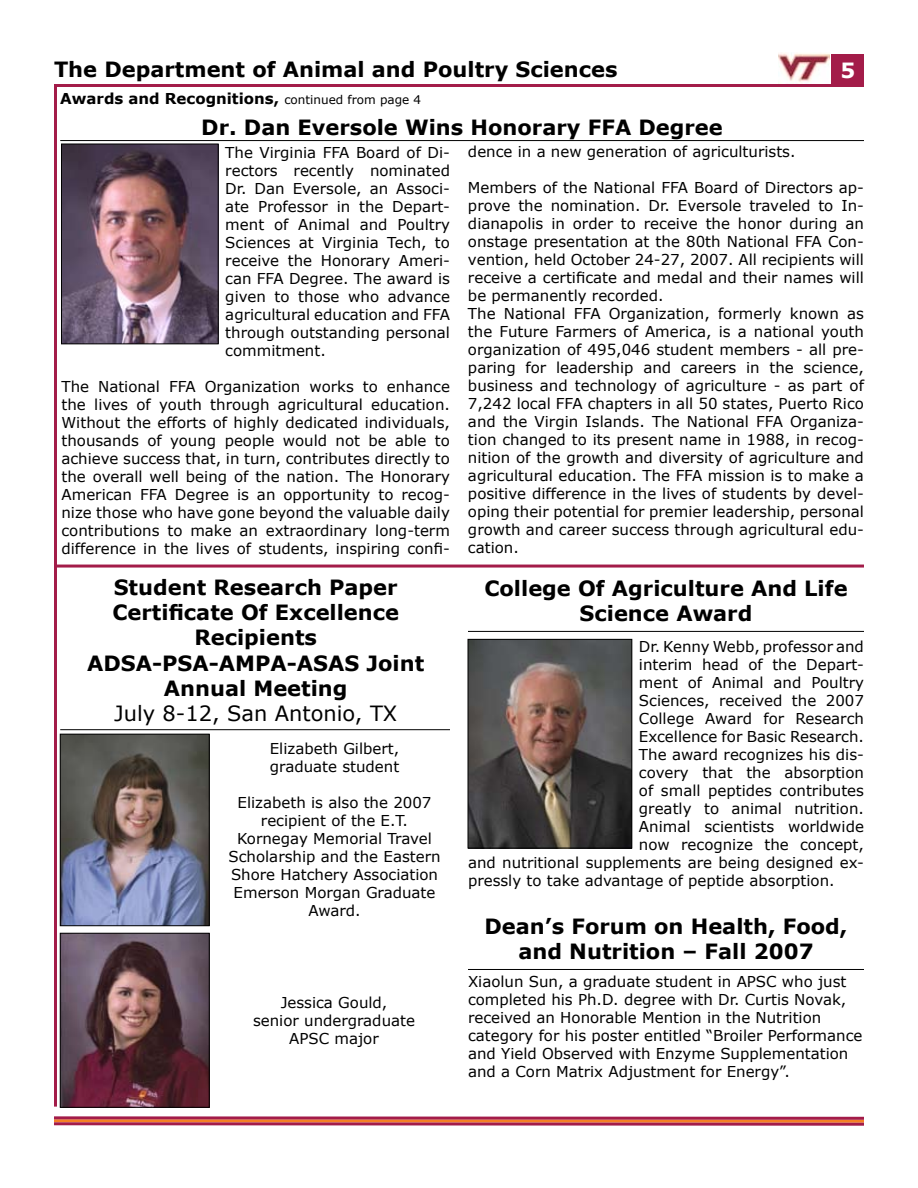
<style>
.page{position:relative;width:918px;height:1188px;background:#fff}
.page>*{position:absolute;margin:0;border:0;box-sizing:border-box;transform-origin:0 0}
.t1{font:700 21px/25.2px "Verdana";color:#000;text-align:center}
.t2{font:21px "Verdana";color:#000}
.t3{font:700 21px "Verdana";color:#fff}
.t4{font:15px/18px "Verdana";color:#000}
.t5{font:700 15px "Verdana";color:#000}
.s1{font-weight:400;font-size:12px}
</style>
<div class="page">
<hr style="left:54px;top:84px;width:810px;height:3px;background:#a31c49">
<hr style="left:54px;top:86px;width:3px;height:1021px;background:#a31c49">
<div style="left:832px;top:54px;width:32px;height:32px;background:#a31c49"></div>
<img style="left:778px;top:53px;width:52px;height:30px">
<img style="left:63px;top:146px;width:154px;height:196px">
<div style="left:61px;top:144px;width:158px;height:200px;border:1px solid #000"></div>
<hr style="left:54px;top:1119px;width:810px;height:4px;background:#f58023">
<svg style="left:54px;top:1122px;width:810px;height:4px;background:#b84c67"></svg>
<svg style="left:54px;top:1116px;width:810px;height:4px;background:#b94c69"></svg>
<img style="left:62px;top:736px;width:146px;height:188px">
<div style="left:60px;top:734px;width:150px;height:192px;border:1px solid #000"></div>
<img style="left:62px;top:935px;width:146px;height:171px">
<div style="left:60px;top:933px;width:150px;height:175px;border:1px solid #000"></div>
<img style="left:470px;top:641px;width:160px;height:205px">
<div style="left:468px;top:639px;width:164px;height:209px;border:1px solid #000"></div>
<hr style="left:60px;top:140px;width:804px;height:1px;background:#000">
<hr style="left:60px;top:729px;width:390px;height:1px;background:#000">
<hr style="left:468px;top:631px;width:396px;height:1px;background:#000">
<hr style="left:54px;top:565px;width:810px;height:3px;background:#a31c49">
<hr style="left:468px;top:969px;width:396px;height:1px;background:#000">
<h1 class="t1" style="left:54px;top:56px;width:565px">The Department of Animal and Poultry Sciences</h1>
<h1 class="t3" style="left:840px;top:57px;width:16px">5</h1>
<h1 class="t1" style="left:201px;top:114px;width:523px">Dr. Dan Eversole Wins Honorary FFA Degree</h1>
<p class="t4" style="left:225px;top:143px;width:226px;text-align:justify">The Virginia FFA Board of Di&shy;rectors recently nominated Dr. Dan Eversole, an Associ&shy;ate Professor in the Depart&shy;ment of Animal and Poultry Sciences at Virginia Tech, to receive the Honorary Ameri&shy;can FFA Degree. The award is given to those who advance agricultural education and FFA through outstanding personal commitment.</p>
<p class="t4" style="left:61px;top:377px;width:390px;text-align:justify">The National FFA Organization works to enhance the lives of youth through agricultural education.<br>Without the efforts of highly dedicated individuals, thousands of young people would not be able to achieve success that, in turn, contributes directly to the overall well being of the nation. The Honorary American FFA Degree is an opportunity to recog&shy;nize those who have gone beyond the valuable daily contributions to make an extraordinary long-term difference in the lives of students, inspiring confi-</p>
<p class="t5" style="left:60px;top:89px;width:363px">Awards and Recognitions, <span class="s1">continued from page 4</span></p>
<p class="t4" style="left:468px;top:142px;width:329px">dence in a new generation of agriculturists.</p>
<p class="t4" style="left:468px;top:178px;width:398px">Members of the National FFA Board of Directors ap&shy;prove the nomination. Dr. Eversole traveled to In&shy;dianapolis in order to receive the honor during an onstage presentation at the 80th National FFA Con&shy;vention, held October 24-27, 2007. All recipients will receive a certificate and medal and their names will be permanently recorded.<br>The National FFA Organization, formerly known as the Future Farmers of America, is a national youth organization of 495,046 student members - all pre&shy;paring for leadership and careers in the science, business and technology of agriculture - as part of 7,242 local FFA chapters in all 50 states, Puerto Rico and the Virgin Islands. The National FFA Organiza&shy;tion changed to its present name in 1988, in recog&shy;nition of the growth and diversity of agriculture and agricultural education. The FFA mission is to make a positive difference in the lives of students by devel&shy;oping their potential for premier leadership, personal growth and career success through agricultural edu&shy;cation.</p>
<h1 class="t1" style="left:87px;top:574px;width:339px">Student Research Paper<br>Certificate Of Excellence<br>Recipients<br>ADSA-PSA-AMPA-ASAS Joint<br>Annual Meeting</h1>
<h1 class="t2" style="left:114px;top:700px;width:285px">July 8-12, San Antonio, TX</h1>
<p class="t4" style="left:270px;top:739px;width:131px">Elizabeth Gilbert, graduate student</p>
<p class="t4" style="left:229px;top:793px;width:214px;text-align:center">Elizabeth is also the 2007 recipient of the E.T.<br>Kornegay Memorial Travel<br>Scholarship and the Eastern<br>Shore Hatchery Association<br>Emerson Morgan Graduate<br>Award.</p>
<p class="t4" style="left:253px;top:993px;width:164px;text-align:center">Jessica Gould,<br>senior undergraduate<br>APSC major</p>
<h1 class="t1" style="left:484px;top:575px;width:365px">College Of Agriculture And Life<br>Science Award</h1>
<p class="t4" style="left:639px;top:637px;width:227px">Dr. Kenny Webb, professor and</p>
<p class="t4" style="left:639px;top:655px;width:227px">interim head of the Depart-</p>
<p class="t4" style="left:639px;top:673px;width:227px">ment of Animal and Poultry</p>
<p class="t4" style="left:639px;top:691px;width:227px">Sciences, received the 2007</p>
<p class="t4" style="left:639px;top:709px;width:227px">College Award for Research</p>
<p class="t4" style="left:639px;top:727px;width:227px">Excellence for Basic Research.</p>
<p class="t4" style="left:639px;top:745px;width:227px">The award recognizes his dis-</p>
<p class="t4" style="left:639px;top:763px;width:227px">covery that the absorption</p>
<p class="t4" style="left:639px;top:781px;width:227px">of small peptides contributes</p>
<p class="t4" style="left:639px;top:799px;width:227px">greatly to animal nutrition.</p>
<p class="t4" style="left:639px;top:817px;width:227px">Animal scientists worldwide</p>
<p class="t4" style="left:639px;top:835px;width:227px">now recognize the concept,</p>
<p class="t4" style="left:468px;top:853px;width:397px">and nutritional supplements are being designed ex-</p>
<p class="t4" style="left:468px;top:871px;width:368px">pressly to take advantage of peptide absorption.</p>
<h1 class="t1" style="left:484px;top:913px;width:365px">Dean’s Forum on Health, Food, and Nutrition – Fall 2007</h1>
<p class="t4" style="left:468px;top:972px;width:396px">Xiaolun Sun, a graduate student in APSC who just completed his Ph.D. degree with Dr. Curtis Novak, received an Honorable Mention in the Nutrition category for his poster entitled “Broiler Performance and Yield Observed with Enzyme Supplementation and a Corn Matrix Adjustment for Energy”.</p>
</div>
